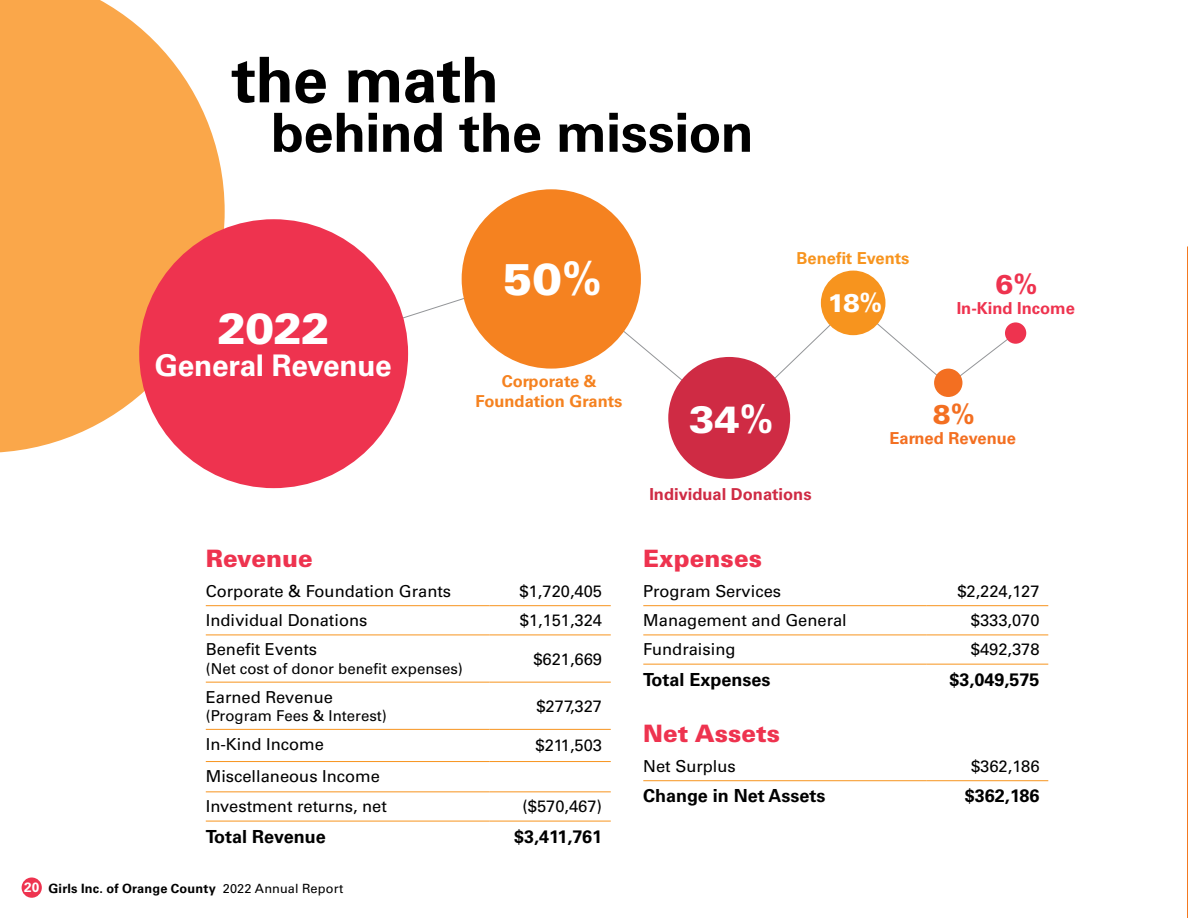
<style>
.page{position:relative;width:1188px;height:918px;background:#fff}
.page>*{position:absolute;margin:0;border:0;box-sizing:border-box;transform-origin:0 0}
.t1{font:700 63px "Univers LT Std";letter-spacing:-.015em;color:#000}
.t2{font:700 54px "Univers LT Std";letter-spacing:-.01em;color:#000}
.t3{font:900 44.55px "Univers LT Std";color:#fff}
.t4{font:900 43.2px "Univers LT Std";color:#fff}
.t5{font:900 37.8px "Univers LT Std";color:#fff}
.t6{font:700 29.7px "Univers LT Std";letter-spacing:-.01em;color:#fff}
.t7{font:900 27px "Univers LT Std";color:#f36f21}
.t8{font:900 27px "Univers LT Std";color:#ee334f}
.t9{font:900 25.5px "Univers LT Std";color:#fff}
.t10{font:900 24px "Univers LT Std";color:#ee334f}
.t11{font:700 18px "Univers LT Std";color:#000}
.t12{font:16.5px/30.3px "Univers LT Std";color:#000}
.t13{font:700 16.5px/19.8px "Univers LT Std";color:#f58220;text-align:center}
.t14{font:700 16.5px "Univers LT Std";color:#cf2b44}
.t15{font:700 16.5px "Univers LT Std";color:#f7941e}
.t16{font:700 16.5px "Univers LT Std";color:#f36f21}
.t17{font:700 16.5px "Univers LT Std";color:#ee334f}
.t18{font:15px "Univers LT Std";color:#000}
.t19{font:700 12.75px "Univers LT Std";letter-spacing:.015em;color:#000}
.s1{font-weight:700}
.s2{font-size:13.5px;color:#fff}
.s3{font-weight:400}
</style>
<div class="page">
<svg style="left:1187px;top:246px;width:1px;height:672px"></svg>
<svg style="left:0;top:0;width:225px;height:453px;background:#fab262"></svg>
<svg style="left:379px;top:270px;width:630px;height:152px"></svg>
<div style="left:462px;top:189px;width:179px;height:180px;background:#f58220;border-radius:50%"></div>
<div style="left:139px;top:219px;width:269px;height:269px;background:#ee334f;border-radius:50%"></div>
<div style="left:934px;top:369px;width:28px;height:28px;background:#f36f21;border-radius:50%"></div>
<div style="left:1005px;top:322px;width:21px;height:22px;background:#ee334f;border-radius:50%"></div>
<div style="left:668px;top:357px;width:122px;height:122px;background:#cf2b44;border-radius:50%"></div>
<div style="left:821px;top:271px;width:64px;height:64px;background:#f7941e;border-radius:50%"></div>
<hr style="left:206px;top:605px;width:283px;height:1px;background:#f7941e">
<hr style="left:489px;top:605px;width:122px;height:1px;background:#f7941e">
<hr style="left:206px;top:635px;width:283px;height:1px;background:#f7941e">
<hr style="left:489px;top:635px;width:122px;height:1px;background:#f7941e">
<hr style="left:206px;top:682px;width:283px;height:1px;background:#f7941e">
<hr style="left:489px;top:682px;width:122px;height:1px;background:#f7941e">
<hr style="left:206px;top:729px;width:283px;height:1px;background:#f7941e">
<hr style="left:489px;top:729px;width:122px;height:1px;background:#f7941e">
<hr style="left:206px;top:761px;width:283px;height:1px;background:#f7941e">
<hr style="left:489px;top:761px;width:122px;height:1px;background:#f7941e">
<hr style="left:206px;top:791px;width:283px;height:1px;background:#f7941e">
<hr style="left:489px;top:791px;width:122px;height:1px;background:#f7941e">
<hr style="left:206px;top:821px;width:283px;height:1px;background:#f7941e">
<hr style="left:489px;top:821px;width:122px;height:1px;background:#f7941e">
<hr style="left:643px;top:605px;width:284px;height:1px;background:#f7941e">
<hr style="left:927px;top:605px;width:121px;height:1px;background:#f7941e">
<hr style="left:643px;top:635px;width:284px;height:1px;background:#f7941e">
<hr style="left:927px;top:635px;width:121px;height:1px;background:#f7941e">
<hr style="left:643px;top:664px;width:284px;height:1px;background:#f7941e">
<hr style="left:927px;top:664px;width:121px;height:1px;background:#f7941e">
<hr style="left:643px;top:780px;width:284px;height:1px;background:#f7941e">
<hr style="left:927px;top:780px;width:121px;height:1px;background:#f7941e">
<div style="left:22px;top:878px;width:20px;height:20px;background:#ee334f;border-radius:50%"></div>
<h1 class="t1" style="left:232px;top:43px;width:269px">the math</h1>
<h2 class="t2" style="left:271px;top:101px;width:484px">behind the mission</h2>
<h3 class="t4" style="left:218px;top:302px;width:114px">2022</h3>
<h3 class="t6" style="left:155px;top:348px;width:238px">General Revenue</h3>
<h3 class="t3" style="left:503px;top:251px;width:101px">50<span class="s1">%</span></h3>
<p class="t13" style="left:476px;top:372px;width:148px">Corporate &amp;<br>Foundation Grants</p>
<p class="t15" style="left:797px;top:249px;width:114px">Benefit Events</p>
<h3 class="t9" style="left:828px;top:287px;width:56px">18<span class="s1">%</span></h3>
<h3 class="t8" style="left:996px;top:267px;width:44px">6<span class="s1">%</span></h3>
<p class="t17" style="left:957px;top:298px;width:120px">In-Kind Income</p>
<h3 class="t5" style="left:689px;top:395px;width:86px">34<span class="s1">%</span></h3>
<h3 class="t7" style="left:933px;top:398px;width:44px">8<span class="s1">%</span></h3>
<p class="t16" style="left:890px;top:429px;width:128px">Earned Revenue</p>
<h3 class="t10" style="left:206px;top:544px;width:109px">Revenue</h3>
<p class="t12" style="left:206px;top:576px;width:247px">Corporate &amp; Foundation Grants</p>
<p class="t12" style="left:520px;top:576px;width:84px">$1,720,405</p>
<p class="t12" style="left:206px;top:605px;width:163px">Individual Donations</p>
<p class="t12" style="left:520px;top:605px;width:84px">$1,151,324</p>
<p class="t12" style="left:206px;top:635px;width:113px">Benefit Events</p>
<p class="t18" style="left:206px;top:659px;width:259px">(Net cost of donor benefit expenses)</p>
<p class="t12" style="left:533px;top:644px;width:70px">$621,669</p>
<p class="t12" style="left:206px;top:682px;width:129px">Earned Revenue</p>
<p class="t18" style="left:206px;top:707px;width:183px">(Program Fees &amp; Interest)</p>
<p class="t12" style="left:536px;top:691px;width:67px">$277,327</p>
<p class="t12" style="left:206px;top:729px;width:120px">In-Kind Income</p>
<p class="t12" style="left:536px;top:731px;width:68px">$211,503</p>
<p class="t12" style="left:206px;top:761px;width:183px">Miscellaneous Income<br>Investment returns, net</p>
<p class="t12" style="left:522px;top:792px;width:81px">($570,467)</p>
<p class="t11" style="left:206px;top:826px;width:121px">Total Revenue</p>
<p class="t11" style="left:514px;top:826px;width:90px">$3,411,761</p>
<p class="t19" style="left:24px;top:881px;width:321px"><span class="s2">20</span> Girls Inc. of Orange County <span class="s3">2022 Annual Report</span></p>
<p class="t14" style="left:649px;top:484px;width:164px">Individual Donations</p>
<h3 class="t10" style="left:643px;top:543px;width:120px">Expenses</h3>
<p class="t12" style="left:643px;top:576px;width:139px">Program Services</p>
<p class="t12" style="left:957px;top:576px;width:84px">$2,224,127</p>
<p class="t12" style="left:643px;top:605px;width:205px">Management and General</p>
<p class="t12" style="left:971px;top:605px;width:70px">$333,070</p>
<p class="t12" style="left:643px;top:635px;width:94px">Fundraising</p>
<p class="t12" style="left:971px;top:635px;width:70px">$492,378</p>
<p class="t11" style="left:643px;top:669px;width:129px">Total Expenses</p>
<p class="t11" style="left:950px;top:669px;width:92px">$3,049,575</p>
<h3 class="t10" style="left:643px;top:718px;width:138px">Net Assets</h3>
<p class="t12" style="left:643px;top:751px;width:94px">Net Surplus</p>
<p class="t12" style="left:971px;top:751px;width:70px">$362,186</p>
<p class="t11" style="left:643px;top:786px;width:184px">Change in Net Assets</p>
<p class="t11" style="left:965px;top:786px;width:76px">$362,186</p>
</div>
